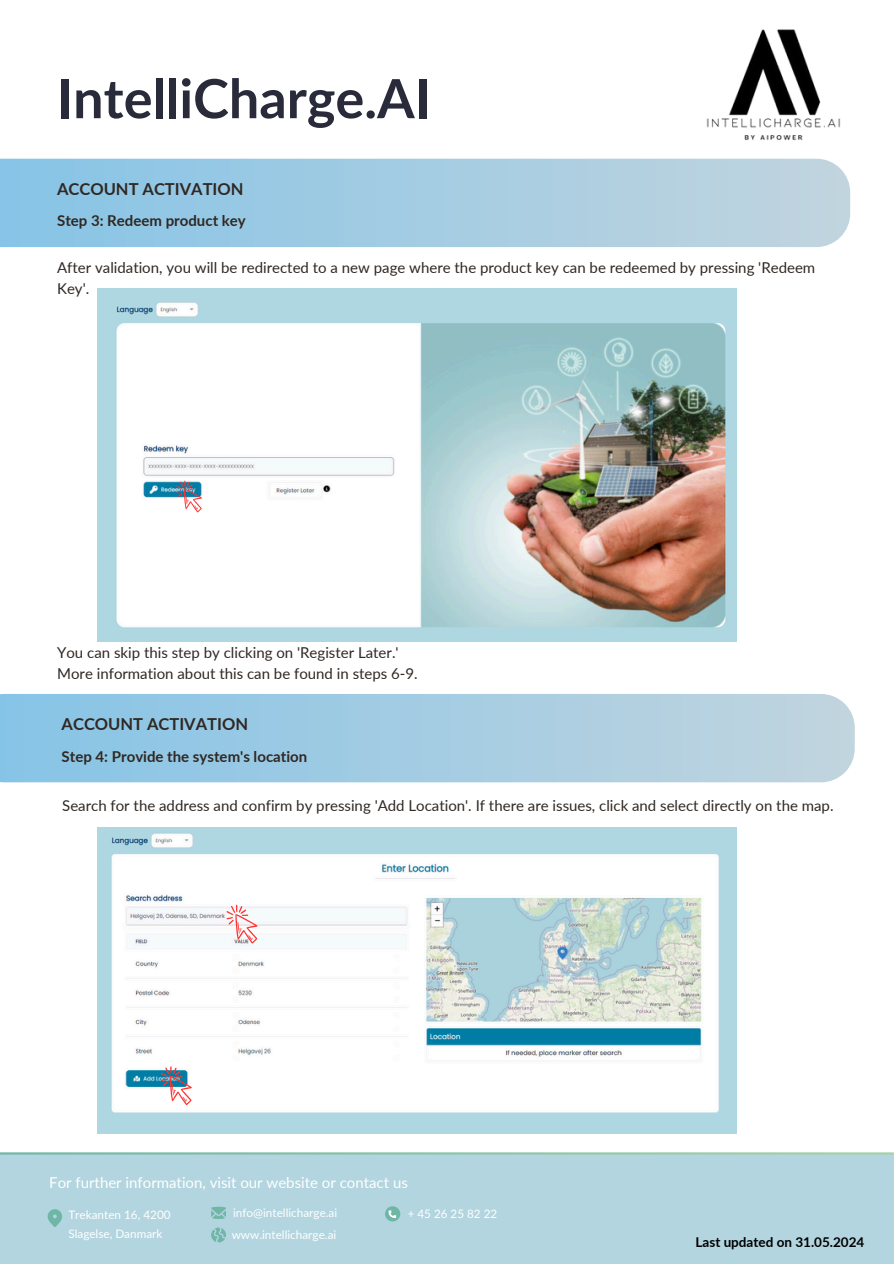
<style>
.page{position:relative;width:894px;height:1264px;background:#fff}
.page>*{position:absolute;margin:0;border:0;box-sizing:border-box;transform-origin:0 0}
.t1{font:700 54px "Lato";color:#292b3b}
.t2{font:700 16.5px "Lato";color:#302823}
.t3{font:15px/20.2px "Lato";color:#302823}
.t4{font:700 15px "Lato";color:#302823}
.t5{font:15px "Lato";color:#fff}
.t6{font:700 13.5px "Lato";color:#000}
.t7{font:11.7px "Lato";color:#fff}
</style>
<div class="page">
<div style="left:0;top:1154px;width:893px;height:109px;background:#b3d5e0"></div>
<svg style="left:48px;top:1209px;width:14px;height:18px"></svg>
<svg style="left:211px;top:1206px;width:15px;height:12px"></svg>
<div style="left:385px;top:1206px;width:15px;height:15px;background:#6fb6a7;border-radius:50%"></div>
<svg style="left:388px;top:1210px;width:8px;height:7px"></svg>
<svg style="left:211px;top:1227px;width:15px;height:15px"></svg>
<img style="left:706px;top:29px;width:135px;height:112px">
<svg style="left:0;top:159px;width:850px;height:88px;background:#a4cce2"></svg>
<svg style="left:0;top:694px;width:854px;height:88px;background:#a4cce2"></svg>
<img style="left:97px;top:288px;width:639px;height:353px">
<svg style="left:176px;top:480px;width:26px;height:32px"></svg>
<img style="left:97px;top:827px;width:639px;height:306px">
<svg style="left:160px;top:1066px;width:32px;height:39px"></svg>
<svg style="left:226px;top:904px;width:32px;height:39px"></svg>
<h4 class="t1" style="left:57px;top:65px;width:375px">IntelliCharge.AI</h4>
<p class="t2" style="left:57px;top:178px;width:188px">ACCOUNT ACTIVATION</p>
<p class="t4" style="left:57px;top:212px;width:190px">Step 3: Redeem product key</p>
<h2 class="t3" style="left:57px;top:257px;width:759px">After validation, you will be redirected to a new page where the product key can be redeemed by pressing 'Redeem<br>Key'.</h2>
<h4 class="t3" style="left:57px;top:642px;width:362px">You can skip this step by clicking on 'Register Later.'<br>More information about this can be found in steps 6-9.</h4>
<p class="t2" style="left:62px;top:713px;width:188px">ACCOUNT ACTIVATION</p>
<h4 class="t4" style="left:62px;top:747px;width:247px">Step 4: Provide the system's location</h4>
<h2 class="t3" style="left:62px;top:794px;width:772px">Search for the address and confirm by pressing 'Add Location'. If there are issues, click and select directly on the map.</h2>
<p class="t5" style="left:49px;top:1173px;width:360px">For further information, visit our website or contact us</p>
<h4 class="t7" style="left:68px;top:1207px;width:104px">Trekanten 16, 4200</h4>
<p class="t7" style="left:68px;top:1226px;width:96px">Slagelse, Danmark</p>
<p class="t7" style="left:233px;top:1205px;width:106px">info@intellicharge.ai</p>
<h1 class="t7" style="left:232px;top:1227px;width:106px">www.intellicharge.ai</h1>
<p class="t7" style="left:407px;top:1206px;width:91px">+ 45 26 25 82 22</p>
<p class="t6" style="left:695px;top:1233px;width:170px">Last updated on 31.05.2024</p>
</div>
